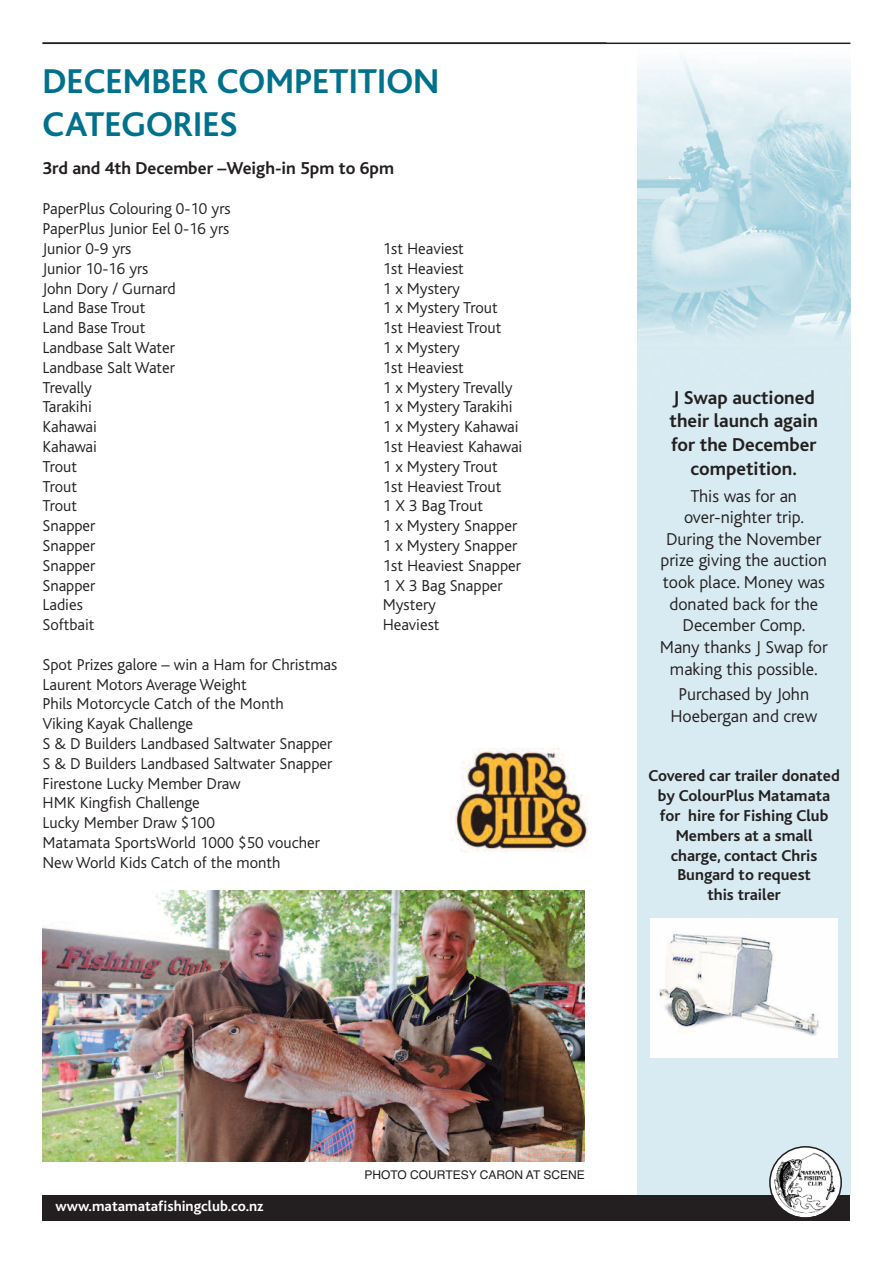
<style>
.page{position:relative;width:893px;height:1263px;background:#fff}
.page>*{position:absolute;margin:0;border:0;box-sizing:border-box;transform-origin:0 0}
.t1{font:700 36px/43.2px "Bliss";color:#00718c}
.t2{font:700 19.5px/23.5px "Bliss";color:#231f20;text-align:center}
.t3{font:300 18px/21.6px "Bliss";color:#231f20;text-align:center}
.t4{font:700 18px "Bliss";color:#231f20}
.t5{font:300 16.5px/19.8px "Bliss";color:#231f20;text-align:justify}
.t6{font:700 16.5px/19.8px "Bliss";color:#231f20;text-align:center}
.t7{font:700 15px "Bliss";color:#fff}
.t8{font:12px "Helvetica";color:#231f20}
</style>
<div class="page">
<img style="left:43px;top:891px;width:542px;height:270px">
<img style="left:637px;top:44px;width:213px;height:1151px">
<hr style="left:43px;top:43px;width:807px;height:1px;background:#231f20">
<div style="left:43px;top:1195px;width:807px;height:25px;background:#231f20"></div>
<svg style="left:769px;top:1146px;width:73px;height:72px"></svg>
<img style="left:650px;top:918px;width:188px;height:139px">
<img style="left:451px;top:748px;width:137px;height:105px">
<h1 class="t1" style="left:43px;top:63px;width:398px">DECEMBER COMPETITION<br>CATEGORIES</h1>
<p class="t4" style="left:43px;top:163px;width:353px">3rd and 4th December –Weigh-in 5pm to 6pm</p>
<p class="t5" style="left:43px;top:201px;width:190px">PaperPlus Colouring 0-10 yrs PaperPlus Junior Eel 0-16 yrs Junior 0-9 yrs</p>
<p class="t5" style="left:383px;top:240px;width:83px">1st Heaviest</p>
<p class="t5" style="left:43px;top:260px;width:107px">Junior 10-16 yrs</p>
<p class="t5" style="left:383px;top:260px;width:83px">1st Heaviest</p>
<p class="t5" style="left:43px;top:280px;width:135px">John Dory / Gurnard</p>
<p class="t5" style="left:383px;top:280px;width:79px">1 x Mystery</p>
<p class="t5" style="left:43px;top:300px;width:104px">Land Base Trout</p>
<p class="t5" style="left:383px;top:300px;width:117px">1 x Mystery Trout</p>
<p class="t5" style="left:43px;top:319px;width:104px">Land Base Trout</p>
<p class="t5" style="left:383px;top:319px;width:120px">1st Heaviest Trout</p>
<p class="t5" style="left:43px;top:339px;width:134px">Landbase Salt Water</p>
<p class="t5" style="left:383px;top:339px;width:79px">1 x Mystery</p>
<p class="t5" style="left:43px;top:359px;width:134px">Landbase Salt Water</p>
<p class="t5" style="left:383px;top:359px;width:83px">1st Heaviest</p>
<p class="t5" style="left:43px;top:379px;width:51px">Trevally</p>
<p class="t5" style="left:383px;top:379px;width:131px">1 x Mystery Trevally</p>
<p class="t5" style="left:43px;top:399px;width:51px">Tarakihi</p>
<p class="t5" style="left:383px;top:399px;width:131px">1 x Mystery Tarakihi</p>
<p class="t5" style="left:43px;top:418px;width:56px">Kahawai</p>
<p class="t5" style="left:383px;top:418px;width:137px">1 x Mystery Kahawai</p>
<p class="t5" style="left:43px;top:438px;width:56px">Kahawai</p>
<p class="t5" style="left:383px;top:438px;width:141px">1st Heaviest Kahawai</p>
<p class="t5" style="left:43px;top:458px;width:36px">Trout</p>
<p class="t5" style="left:383px;top:458px;width:117px">1 x Mystery Trout</p>
<p class="t5" style="left:43px;top:478px;width:36px">Trout</p>
<p class="t5" style="left:383px;top:478px;width:120px">1st Heaviest Trout</p>
<p class="t5" style="left:43px;top:498px;width:36px">Trout</p>
<p class="t5" style="left:383px;top:498px;width:102px">1 X 3 Bag Trout</p>
<p class="t5" style="left:43px;top:517px;width:54px">Snapper</p>
<p class="t5" style="left:383px;top:517px;width:136px">1 x Mystery Snapper</p>
<p class="t5" style="left:43px;top:537px;width:54px">Snapper</p>
<p class="t5" style="left:383px;top:537px;width:136px">1 x Mystery Snapper</p>
<p class="t5" style="left:43px;top:557px;width:54px">Snapper</p>
<p class="t5" style="left:383px;top:557px;width:140px">1st Heaviest Snapper</p>
<p class="t5" style="left:43px;top:577px;width:54px">Snapper</p>
<p class="t5" style="left:383px;top:577px;width:121px">1 X 3 Bag Snapper</p>
<p class="t5" style="left:43px;top:597px;width:42px">Ladies</p>
<p class="t5" style="left:383px;top:597px;width:55px">Mystery</p>
<p class="t5" style="left:43px;top:616px;width:54px">Softbait</p>
<p class="t5" style="left:383px;top:616px;width:58px">Heaviest</p>
<p class="t5" style="left:43px;top:656px;width:296px;text-align:left">Spot Prizes galore – win a Ham for Christmas<br>Laurent Motors Average Weight<br>Phils Motorcycle Catch of the Month<br>Viking Kayak Challenge<br>S &amp; D Builders Landbased Saltwater Snapper<br>S &amp; D Builders Landbased Saltwater Snapper<br>Firestone Lucky Member Draw<br>HMK Kingfish Challenge<br>Lucky Member Draw $100<br>Matamata SportsWorld 1000 $50 voucher<br>New World Kids Catch of the month</p>
<p class="t2" style="left:669px;top:388px;width:150px">J Swap auctioned their launch again for the December competition.</p>
<p class="t3" style="left:660px;top:487px;width:170px">This was for an over-nighter trip.<br>During the November prize giving the auction took place. Money was donated back for the<br>December Comp.<br>Many thanks J Swap for making this possible.</p>
<p class="t3" style="left:670px;top:685px;width:148px">Purchased by John<br>Hoebergan and crew</p>
<p class="t6" style="left:648px;top:768px;width:193px">Covered car trailer donated by ColourPlus Matamata for hire for Fishing Club<br>Members at a small<br>charge, contact Chris<br>Bungard to request<br>this trailer</p>
<p class="t7" style="left:56px;top:1201px;width:209px">www.matamatafishingclub.co.nz</p>
<p class="t8" style="left:364px;top:1167px;width:222px">PHOTO COURTESY CARON AT SCENE</p>
</div>
